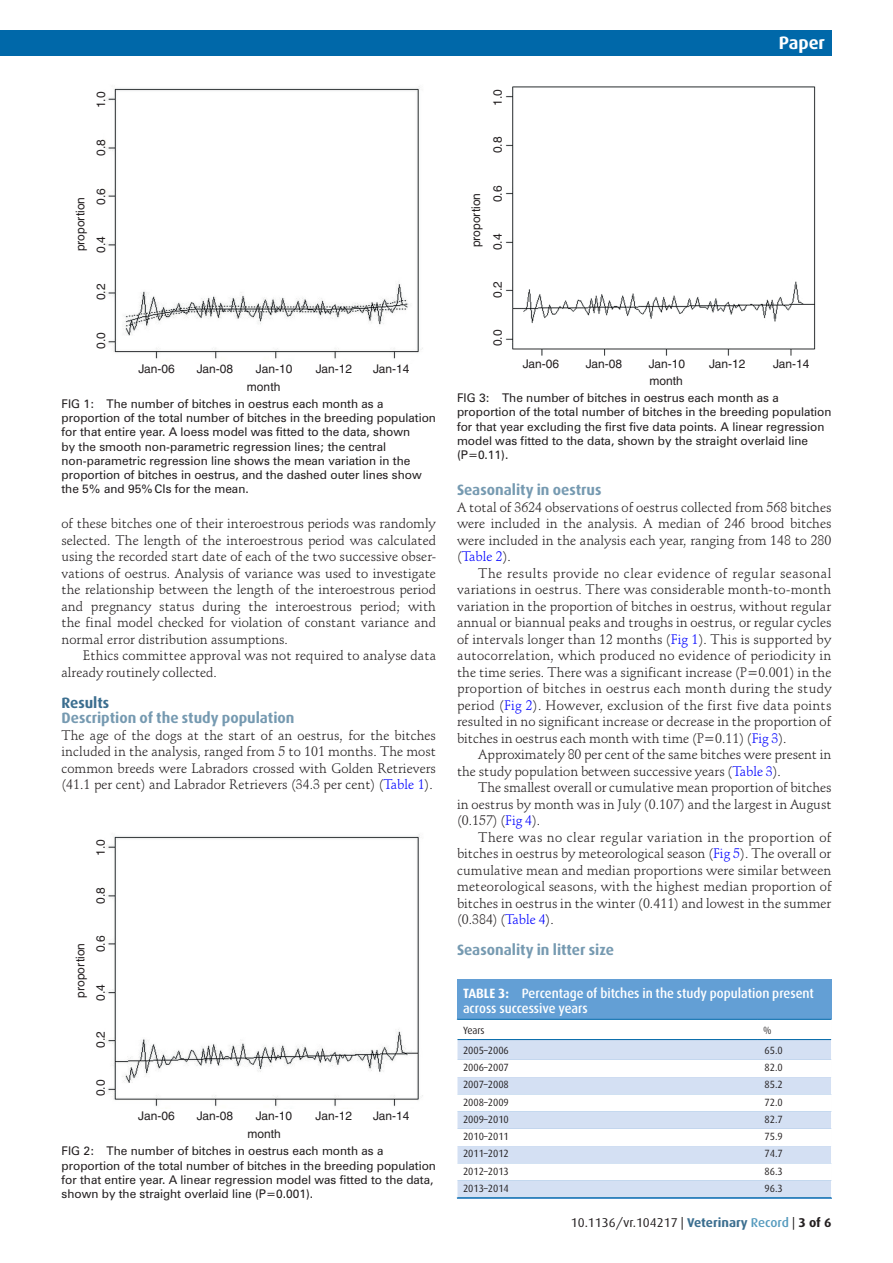
<style>
.page{position:relative;width:893px;height:1263px;background:#fff}
.page>*{position:absolute;margin:0;border:0;box-sizing:border-box;transform-origin:0 0}
.t1{font:700 18px "Dax";color:#fff}
.t2{font:700 15px "Dax";color:#769ab1}
.t3{font:700 15px "Dax";color:#3b6e8f}
.t4{font:13.5px/16.5px "Schneidler BT";color:#231f20;text-align:justify}
.t5{font:500 13.5px/15px "Dax";color:#fff;scale:.95 1}
.t6{font:12.75px "Dax";color:#231f20}
.t7{font:12px/14.2px "Zurich BT";color:#231f20}
.t8{font:12px "Helvetica";color:#231f20}
.t9{font:10.5px "Dax";letter-spacing:-.005em;color:#231f20;scale:.95 1}
.s1{color:#00f}
.s2{font-weight:700}
.s3{font-weight:700;color:#3b6e8f}
.s4{font-weight:500;color:#569bbe}
</style>
<div class="page">
<div style="left:0;top:30px;width:831px;height:25px;background:#0068a9"></div>
<img style="left:105px;top:86px;width:318px;height:277px">
<img style="left:105px;top:834px;width:318px;height:273px">
<img style="left:505px;top:86px;width:311px;height:269px">
<div style="left:457px;top:979px;width:374px;height:219px;background:#639fd5"></div>
<div style="left:458px;top:1020px;width:373px;height:19px;background:#fff"></div>
<svg style="left:458px;top:1040px;width:373px;height:157px;background:#e5ecf7"></svg>
<hr style="left:457px;top:1019px;width:300px;height:1px;background:#0068a9">
<hr style="left:457px;top:1039px;width:300px;height:1px;background:#0068a9">
<hr style="left:757px;top:1019px;width:75px;height:1px;background:#0068a9">
<hr style="left:757px;top:1039px;width:74px;height:1px;background:#0068a9">
<hr style="left:457px;top:1197px;width:300px;height:1px;background:#0068a9">
<hr style="left:757px;top:1197px;width:75px;height:1px;background:#0068a9">
<svg style="left:457px;top:1020px;width:1px;height:177px"></svg>
<p class="t8" style="left:94px;top:108px;width:18px;rotate:-90deg">1.0</p>
<p class="t8" style="left:94px;top:156px;width:18px;rotate:-90deg">0.8</p>
<p class="t8" style="left:73px;top:251px;width:56px;rotate:-90deg">proportion</p>
<p class="t8" style="left:94px;top:205px;width:18px;rotate:-90deg">0.6</p>
<p class="t8" style="left:94px;top:253px;width:18px;rotate:-90deg">0.4</p>
<p class="t8" style="left:94px;top:300px;width:18px;rotate:-90deg">0.2</p>
<p class="t8" style="left:94px;top:349px;width:18px;rotate:-90deg">0.0</p>
<p class="t8" style="left:197px;top:361px;width:38px">Jan-08</p>
<p class="t8" style="left:256px;top:361px;width:38px">Jan-10</p>
<p class="t8" style="left:316px;top:361px;width:38px">Jan-12</p>
<p class="t8" style="left:373px;top:361px;width:38px">Jan-14</p>
<p class="t8" style="left:247px;top:380px;width:35px">month</p>
<p class="t7" style="left:62px;top:396px;width:376px">FIG 1: The number of bitches in oestrus each month as a proportion of the total number of bitches in the breeding population for that entire year. A loess model was fitted to the data, shown<br>by the smooth non-parametric regression lines; the central non-parametric regression line shows the mean variation in the proportion of bitches in oestrus, and the dashed outer lines show the 5% and 95%CIs for the mean.</p>
<p class="t8" style="left:138px;top:361px;width:38px">Jan-06</p>
<p class="t4" style="left:62px;top:515px;width:376px">of these bitches one of their interoestrous periods was randomly selected. The length of the interoestrous period was calculated using the recorded start date of each of the two successive obser&shy;vations of oestrus. Analysis of variance was used to investigate the relationship between the length of the interoestrous period and pregnancy status during the interoestrous period; with the final model checked for violation of constant variance and normal error distribution assumptions.</p>
<p class="t4" style="left:62px;top:647px;width:376px;text-indent:21px">Ethics committee approval was not required to analyse data already routinely collected.</p>
<p class="t3" style="left:62px;top:694px;width:49px">Results</p>
<p class="t2" style="left:62px;top:710px;width:235px">Description of the study population</p>
<p class="t4" style="left:62px;top:727px;width:376px">The age of the dogs at the start of an oestrus, for the bitches included in the analysis, ranged from 5 to 101 months. The most common breeds were Labradors crossed with Golden Retrievers (41.1 per cent) and Labrador Retrievers (34.3 per cent) (<span class="s1">Table 1</span>).</p>
<p class="t8" style="left:94px;top:856px;width:18px;rotate:-90deg">1.0</p>
<p class="t8" style="left:94px;top:903px;width:18px;rotate:-90deg">0.8</p>
<p class="t8" style="left:73px;top:997px;width:56px;rotate:-90deg">proportion</p>
<p class="t8" style="left:94px;top:952px;width:18px;rotate:-90deg">0.6</p>
<p class="t8" style="left:94px;top:1000px;width:18px;rotate:-90deg">0.4</p>
<p class="t8" style="left:94px;top:1048px;width:18px;rotate:-90deg">0.2</p>
<p class="t8" style="left:94px;top:1096px;width:18px;rotate:-90deg">0.0</p>
<p class="t8" style="left:197px;top:1109px;width:38px">Jan-08</p>
<p class="t8" style="left:256px;top:1109px;width:38px">Jan-10</p>
<p class="t8" style="left:316px;top:1109px;width:38px">Jan-12</p>
<p class="t8" style="left:373px;top:1109px;width:38px">Jan-14</p>
<p class="t8" style="left:247px;top:1127px;width:35px">month</p>
<p class="t7" style="left:62px;top:1144px;width:376px">FIG 2: The number of bitches in oestrus each month as a proportion of the total number of bitches in the breeding population for that entire year. A linear regression model was fitted to the data, shown by the straight overlaid line (P=0.001).</p>
<p class="t8" style="left:138px;top:1109px;width:38px">Jan-06</p>
<p class="t8" style="left:491px;top:106px;width:18px;rotate:-90deg">1.0</p>
<p class="t8" style="left:491px;top:153px;width:18px;rotate:-90deg">0.8</p>
<p class="t8" style="left:469px;top:247px;width:56px;rotate:-90deg">proportion</p>
<p class="t8" style="left:491px;top:202px;width:18px;rotate:-90deg">0.6</p>
<p class="t8" style="left:491px;top:250px;width:18px;rotate:-90deg">0.4</p>
<p class="t8" style="left:491px;top:298px;width:18px;rotate:-90deg">0.2</p>
<p class="t8" style="left:491px;top:346px;width:18px;rotate:-90deg">0.0</p>
<h1 class="t1" style="left:779px;top:33px;width:48px">Paper</h1>
<p class="t8" style="left:523px;top:356px;width:38px">Jan-06</p>
<p class="t8" style="left:586px;top:356px;width:38px">Jan-08</p>
<p class="t8" style="left:649px;top:356px;width:38px">Jan-10</p>
<p class="t8" style="left:709px;top:356px;width:38px">Jan-12</p>
<p class="t8" style="left:773px;top:356px;width:38px">Jan-14</p>
<p class="t8" style="left:649px;top:374px;width:35px">month</p>
<p class="t7" style="left:457px;top:391px;width:376px">FIG 3: The number of bitches in oestrus each month as a proportion of the total number of bitches in the breeding population for that year excluding the first five data points. A linear regression model was fitted to the data, shown by the straight overlaid line (P=0.11).</p>
<p class="t2" style="left:457px;top:481px;width:146px">Seasonality in oestrus</p>
<p class="t4" style="left:457px;top:499px;width:376px">A total of 3624 observations of oestrus collected from 568 bitches were included in the analysis. A median of 246 brood bitches were included in the analysis each year, ranging from 148 to 280 (<span class="s1">Table 2</span>).</p>
<p class="t4" style="left:457px;top:565px;width:376px;text-indent:21px">The results provide no clear evidence of regular seasonal variations in oestrus. There was considerable month-to-month variation in the proportion of bitches in oestrus, without regular annual or biannual peaks and troughs in oestrus, or regular cycles of intervals longer than 12 months (<span class="s1">Fig 1</span>). This is supported by autocorrelation, which produced no evidence of periodicity in the time series. There was a significant increase (P=0.001) in the proportion of bitches in oestrus each month during the study period (<span class="s1">Fig 2</span>). However, exclusion of the first five data points resulted in no significant increase or decrease in the proportion of bitches in oestrus each month with time (P=0.11) (<span class="s1">Fig 3</span>).</p>
<p class="t4" style="left:457px;top:746px;width:376px;text-indent:21px">Approximately 80 per cent of the same bitches were present in the study population between successive years (<span class="s1">Table 3</span>).</p>
<p class="t4" style="left:457px;top:779px;width:376px;text-indent:21px">The smallest overall or cumulative mean proportion of bitches in oestrus by month was in July (0.107) and the largest in August (0.157) (<span class="s1">Fig 4</span>).</p>
<p class="t4" style="left:457px;top:829px;width:376px;text-indent:21px">There was no clear regular variation in the proportion of bitches in oestrus by meteorological season (<span class="s1">Fig 5</span>). The overall or cumulative mean and median proportions were similar between meteorological seasons, with the highest median proportion of bitches in oestrus in the winter (0.411) and lowest in the summer (0.384) (<span class="s1">Table 4</span>).</p>
<p class="t2" style="left:457px;top:941px;width:158px">Seasonality in litter size</p>
<p class="t5" style="left:463px;top:986px;width:371px"><span class="s2">TABLE 3:</span> Percentage of bitches in the study population present across successive years</p>
<p class="t9" style="left:463px;top:1024px;width:24px">Years</p>
<p class="t9" style="left:763px;top:1024px;width:10px">%</p>
<p class="t9" style="left:463px;top:1044px;width:50px">2005–2006</p>
<p class="t9" style="left:765px;top:1044px;width:21px">65.0</p>
<p class="t9" style="left:463px;top:1061px;width:50px">2006–2007</p>
<p class="t9" style="left:765px;top:1061px;width:21px">82.0</p>
<p class="t9" style="left:463px;top:1079px;width:50px">2007–2008</p>
<p class="t9" style="left:765px;top:1079px;width:21px">85.2</p>
<p class="t9" style="left:463px;top:1096px;width:50px">2008–2009</p>
<p class="t9" style="left:765px;top:1096px;width:21px">72.0</p>
<p class="t9" style="left:463px;top:1113px;width:50px">2009–2010</p>
<p class="t9" style="left:765px;top:1113px;width:21px">82.7</p>
<p class="t9" style="left:463px;top:1130px;width:50px">2010–2011</p>
<p class="t9" style="left:765px;top:1130px;width:21px">75.9</p>
<p class="t9" style="left:463px;top:1148px;width:50px">2011–2012</p>
<p class="t9" style="left:765px;top:1148px;width:21px">74.7</p>
<p class="t9" style="left:463px;top:1165px;width:50px">2012–2013</p>
<p class="t9" style="left:765px;top:1165px;width:21px">86.3</p>
<p class="t9" style="left:463px;top:1182px;width:50px">2013–2014</p>
<p class="t9" style="left:765px;top:1182px;width:21px">96.3</p>
<p class="t6" style="left:571px;top:1215px;width:262px">10.1136/vr.104217 | <span class="s3">Veterinary</span> <span class="s4">Record</span> | <span class="s2">3 of 6</span></p>
</div>
